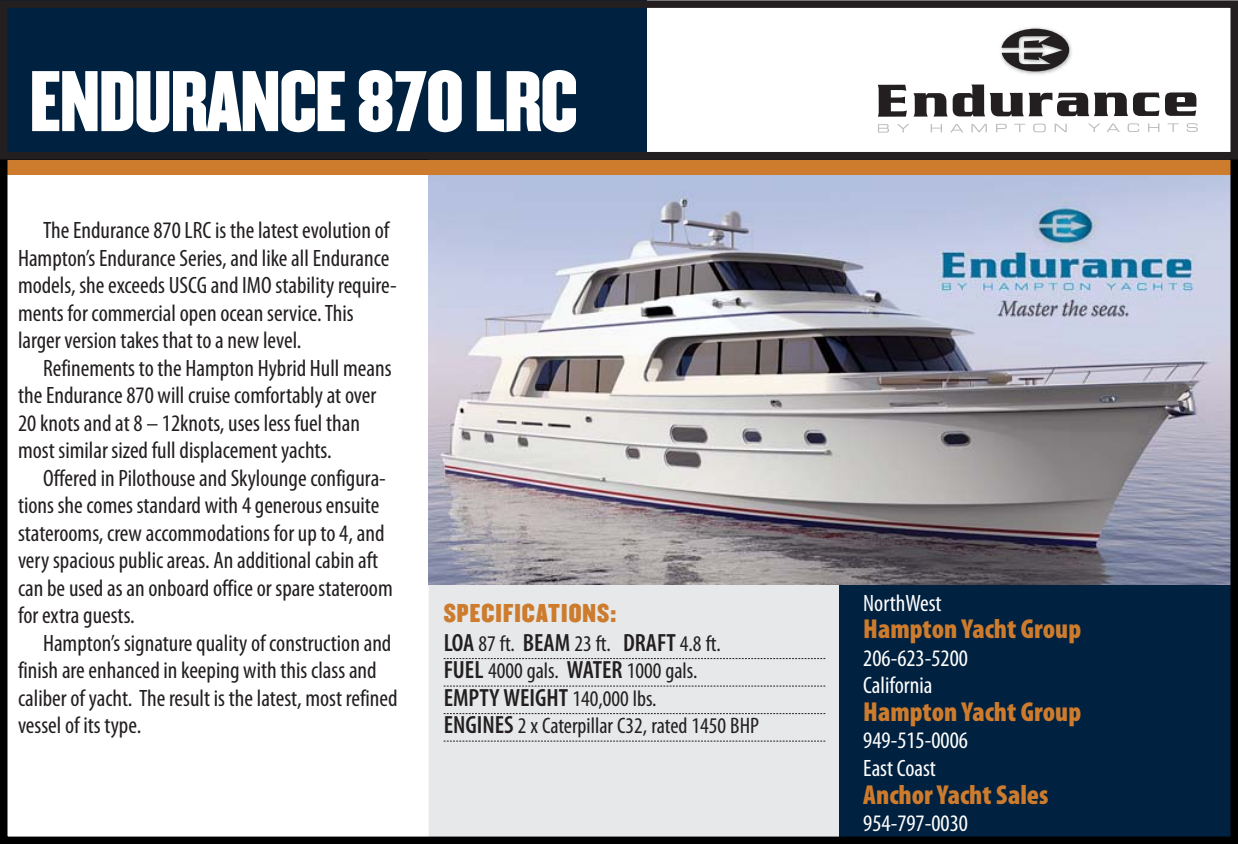
<style>
.page{position:relative;width:1238px;height:844px;background:#fff}
.page>*{position:absolute;margin:0;border:0;box-sizing:border-box;transform-origin:0 0}
.t1{font:75px "Champion HTF Welterweight";letter-spacing:-.02em;color:#fff}
.t2{font:900 condensed 27.5px "Myriad Pro";color:#cd7b2d}
.t3{font:600 condensed 25px "Myriad Pro";color:#231f20}
.t4{font:condensed 23.75px/27.5px "Myriad Pro";color:#231f20}
.t5{font:condensed 23.75px/27.5px "Myriad Pro";color:#fff}
.t6{font:condensed 22.5px/27.5px "Myriad Pro";color:#231f20}
.t7{font:22.5px "Champion HTF Middleweight";letter-spacing:.05em;color:#cd7b2d}
.s1{font-weight:600;font-size:25px}
.s2{font-weight:400;font-size:22.5px}
</style>
<div class="page">
<div style="left:0;top:0;width:646px;height:159px;background:#00213f"></div>
<div style="left:436px;top:160px;width:794px;height:676px;background:#e6e8e9"></div>
<div style="left:839px;top:571px;width:397px;height:271px;background:#00213f"></div>
<img style="left:428px;top:174px;width:801px;height:410px">
<div style="left:6px;top:160px;width:1225px;height:14px;background:#cd7b2d"></div>
<div style="left:0;top:152px;width:1238px;height:692px;border:8px solid #000"></div>
<div style="left:0;top:0;width:1238px;height:159px;border:8px solid #231f20"></div>
<img style="left:1000px;top:27px;width:72px;height:48px">
<svg style="left:878px;top:85px;width:29px;height:32px"></svg>
<svg style="left:1165px;top:92px;width:31px;height:24px"></svg>
<svg style="left:913px;top:84px;width:246px;height:33px"></svg>
<svg style="left:1001px;top:29px;width:68px;height:42px"></svg>
<svg style="left:878px;top:124px;width:11px;height:9px"></svg>
<svg style="left:897px;top:124px;width:12px;height:9px"></svg>
<svg style="left:930px;top:124px;width:12px;height:8px"></svg>
<svg style="left:950px;top:124px;width:13px;height:8px"></svg>
<svg style="left:971px;top:124px;width:15px;height:8px"></svg>
<svg style="left:996px;top:124px;width:10px;height:8px"></svg>
<svg style="left:1014px;top:124px;width:11px;height:8px"></svg>
<svg style="left:1033px;top:124px;width:12px;height:8px"></svg>
<svg style="left:1054px;top:124px;width:12px;height:8px"></svg>
<svg style="left:1089px;top:124px;width:11px;height:8px"></svg>
<svg style="left:1107px;top:123px;width:12px;height:9px"></svg>
<svg style="left:1127px;top:123px;width:12px;height:9px"></svg>
<svg style="left:1148px;top:123px;width:11px;height:9px"></svg>
<svg style="left:1167px;top:123px;width:11px;height:9px"></svg>
<svg style="left:1186px;top:123px;width:11px;height:9px"></svg>
<svg style="left:443px;top:658px;width:382px;height:1px"></svg>
<svg style="left:443px;top:685px;width:382px;height:1px"></svg>
<svg style="left:443px;top:713px;width:382px;height:1px"></svg>
<svg style="left:443px;top:740px;width:382px;height:1px"></svg>
<h1 class="t1" style="left:29px;top:71px;width:549px">ENDURANCE 870 LRC</h1>
<p class="t4" style="left:18px;top:218px;width:380px;text-indent:25px">The Endurance 870 LRC is the latest evolution of Hampton’s Endurance Series, and like all Endurance models, she exceeds USCG and IMO stability require&shy;ments for commercial open ocean service. This larger version takes that to a new level.</p>
<p class="t4" style="left:18px;top:356px;width:375px;text-indent:25px">Refinements to the Hampton Hybrid Hull means the Endurance 870 will cruise comfortably at over 20 knots and at 8 – 12knots, uses less fuel than most similar sized full displacement yachts.</p>
<p class="t4" style="left:18px;top:466px;width:376px;text-indent:25px">Offered in Pilothouse and Skylounge configura&shy;tions she comes standard with 4 generous ensuite staterooms, crew accommodations for up to 4, and very spacious public areas. An additional cabin aft can be used as an onboard office or spare stateroom for extra guests.</p>
<p class="t4" style="left:18px;top:631px;width:381px;text-indent:25px">Hampton’s signature quality of construction and finish are enhanced in keeping with this class and caliber of yacht. The result is the latest, most refined vessel of its type.</p>
<p class="t7" style="left:443px;top:604px;width:174px">SPECIFICATIONS:</p>
<p class="t6" style="left:443px;top:631px;width:278px"><span class="s1">LOA</span> 87 ft. <span class="s1">BEAM</span> 23 ft. <span class="s1">DRAFT</span> 4.8 ft.<br><span class="s1">FUEL</span> 4000 gals. <span class="s1">WATER</span> 1000 gals.</p>
<p class="t3" style="left:443px;top:682px;width:214px">EMPTY WEIGHT <span class="s2">140,000 lbs.</span></p>
<p class="t6" style="left:443px;top:714px;width:317px"><span class="s1">ENGINES</span> 2 x Caterpillar C32, rated 1450 BHP</p>
<p class="t5" style="left:863px;top:591px;width:80px">NorthWest</p>
<p class="t2" style="left:863px;top:613px;width:219px">Hampton Yacht Group</p>
<p class="t5" style="left:863px;top:646px;width:106px">206-623-5200<br>California</p>
<p class="t2" style="left:863px;top:695px;width:219px">Hampton Yacht Group</p>
<p class="t5" style="left:863px;top:729px;width:106px">949-515-0006<br>East Coast</p>
<p class="t2" style="left:863px;top:778px;width:187px">Anchor Yacht Sales</p>
<p class="t5" style="left:863px;top:811px;width:106px">954-797-0030</p>
</div>
